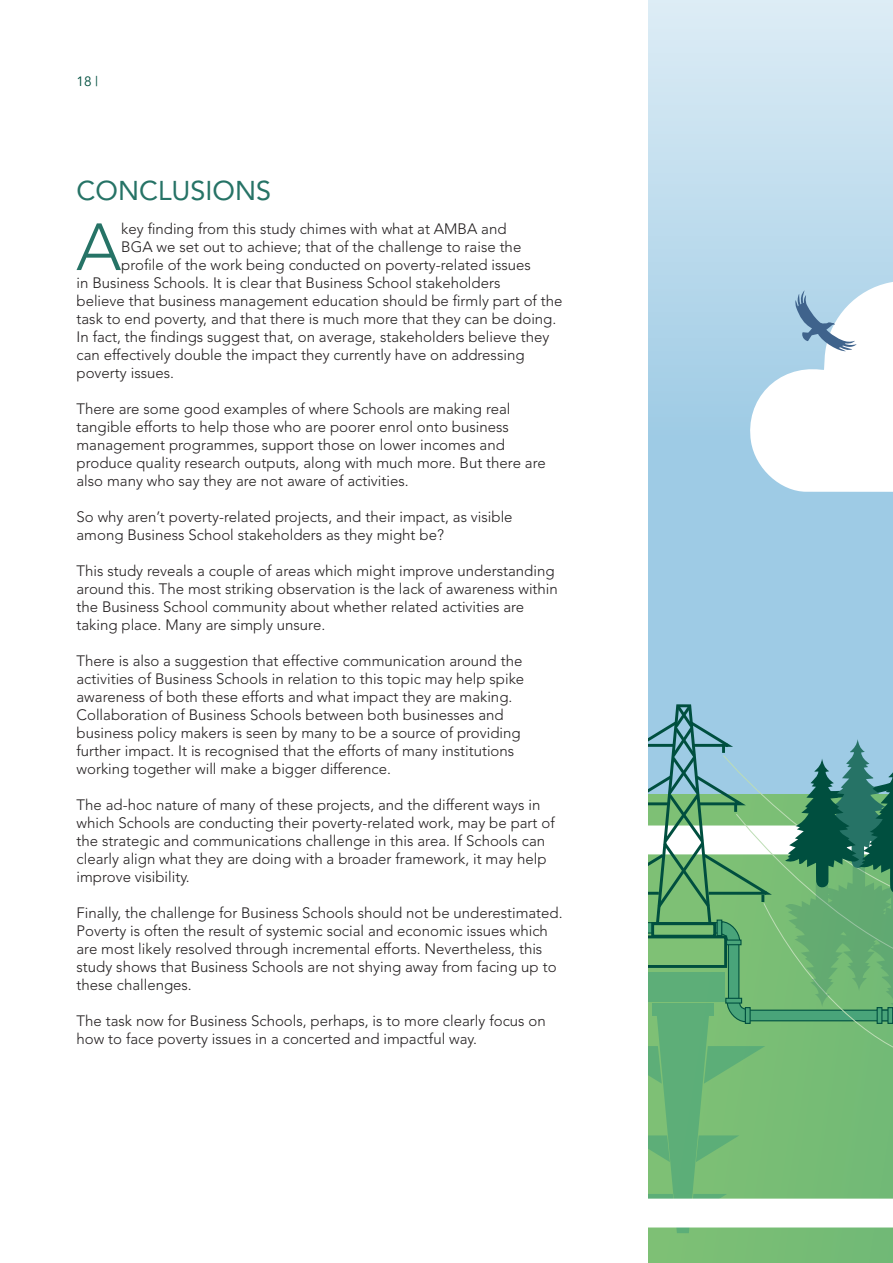
<style>
.page{position:relative;width:893px;height:1263px;background:#fff}
.page>*{position:absolute;margin:0;border:0;box-sizing:border-box;transform-origin:0 0}
.body{font:300 65.85px "Avenir LT Std";color:#267366}
.Page_Title{font:27px "Avenir LT Std";color:#267366}
.body-2{font:300 15px/18px "Avenir LT Std";color:#231f20}
.Page_Title-2{font:13.5px "Avenir";color:#004f3f}
</style>
<div class="page">
<svg style="left:648px;top:0;width:245px;height:702px;background:#b4d6ea"></svg>
<div style="left:585px;top:794px;width:308px;height:469px;background:#78bd75"></div>
<svg style="left:647px;top:702px;width:246px;height:368px"></svg>
<div style="left:0;top:0;width:647px;height:1263px;background:#fff"></div>
<svg style="left:647px;top:1070px;width:246px;height:172px"></svg>
<svg style="left:744px;top:275px;width:149px;height:217px"></svg>
<p class="Page_Title-2" style="left:77px;top:73px;width:23px">18 |</p>
<p class="Page_Title" style="left:77px;top:175px;width:196px">CONCLUSIONS</p>
<p class="body" style="left:76px;top:209px;width:47px">A</p>
<p class="body-2" style="left:121px;top:220px;width:387px">key finding from this study chimes with what at AMBA and</p>
<p class="body-2" style="left:121px;top:238px;width:401px">BGA we set out to achieve; that of the challenge to raise the</p>
<p class="body-2" style="left:121px;top:256px;width:411px">profile of the work being conducted on poverty-related issues</p>
<p class="body-2" style="left:77px;top:274px;width:425px">in Business Schools. It is clear that Business School stakeholders</p>
<p class="body-2" style="left:77px;top:292px;width:488px">believe that business management education should be firmly part of the</p>
<p class="body-2" style="left:77px;top:310px;width:481px">task to end poverty, and that there is much more that they can be doing.</p>
<p class="body-2" style="left:77px;top:328px;width:474px">In fact, the findings suggest that, on average, stakeholders believe they</p>
<p class="body-2" style="left:77px;top:346px;width:449px">can effectively double the impact they currently have on addressing</p>
<p class="body-2" style="left:77px;top:364px;width:99px">poverty issues.</p>
<p class="body-2" style="left:77px;top:400px;width:471px">There are some good examples of where Schools are making real tangible efforts to help those who are poorer enrol onto business management programmes, support those on lower incomes and produce quality research outputs, along with much more. But there are also many who say they are not aware of activities.</p>
<p class="body-2" style="left:77px;top:508px;width:438px">So why aren’t poverty-related projects, and their impact, as visible among Business School stakeholders as they might be?</p>
<p class="body-2" style="left:77px;top:562px;width:483px">This study reveals a couple of areas which might improve understanding around this. The most striking observation is the lack of awareness within the Business School community about whether related activities are taking place. Many are simply unsure.</p>
<p class="body-2" style="left:77px;top:652px;width:449px">There is also a suggestion that effective communication around the activities of Business Schools in relation to this topic may help spike awareness of both these efforts and what impact they are making.<br>Collaboration of Business Schools between both businesses and business policy makers is seen by many to be a source of providing further impact. It is recognised that the efforts of many institutions working together will make a bigger difference.</p>
<p class="body-2" style="left:77px;top:796px;width:480px">The ad-hoc nature of many of these projects, and the different ways in which Schools are conducting their poverty-related work, may be part of the strategic and communications challenge in this area. If Schools can clearly align what they are doing with a broader framework, it may help improve visibility.</p>
<p class="body-2" style="left:77px;top:904px;width:488px">Finally, the challenge for Business Schools should not be underestimated.<br>Poverty is often the result of systemic social and economic issues which are most likely resolved through incremental efforts. Nevertheless, this study shows that Business Schools are not shying away from facing up to these challenges.</p>
<p class="body-2" style="left:77px;top:1012px;width:471px">The task now for Business Schools, perhaps, is to more clearly focus on how to face poverty issues in a concerted and impactful way.</p>
</div>
